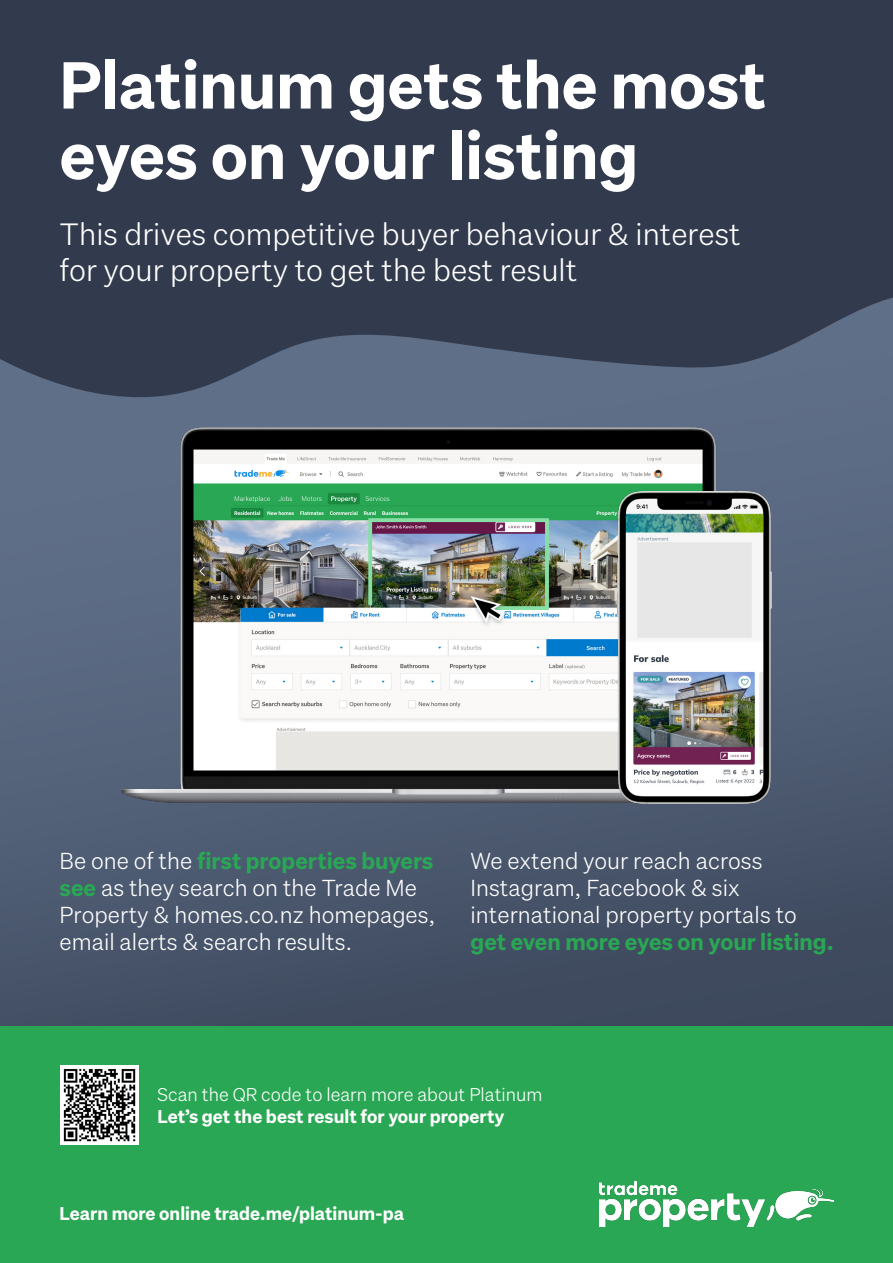
<style>
.page{position:relative;width:893px;height:1263px;background:#fff}
.page>*{position:absolute;margin:0;border:0;box-sizing:border-box;transform-origin:0 0}
.t1{font:700 64.5px/70.5px "Story Sans";color:#fff}
.t2{font:300 30px "Story Sans";color:#fff}
.t3{font:300 22.5px/27px "Story Sans";color:#fff}
.Body{font:700 18px "Story Sans";color:#fff}
.t4{font:300 18px "Story Sans";color:#fff}
.s1{font-weight:700;color:#29a754}
</style>
<div class="page">
<img style="left:0;top:413px;width:893px;height:613px">
<div style="left:0;top:1026px;width:893px;height:237px;background:#29a754"></div>
<svg style="left:0;top:194px;width:893px;height:219px;background:#3d475b"></svg>
<div style="left:0;top:0;width:893px;height:194px;background:#323a4d"></div>
<img style="left:599px;top:1182px;width:234px;height:45px">
<img style="left:122px;top:427px;width:641px;height:375px">
<img style="left:60px;top:1066px;width:79px;height:78px">
<img style="left:617px;top:492px;width:154px;height:312px">
<p class="t1" style="left:60px;top:48px;width:708px">Platinum gets the most eyes on your listing</p>
<p class="t2" style="left:60px;top:216px;width:683px">This drives competitive buyer behaviour &amp; interest</p>
<p class="t2" style="left:60px;top:252px;width:519px">for your property to get the best result</p>
<p class="t3" style="left:60px;top:847px;width:377px">Be one of the <span class="s1">first properties buyers see</span> as they search on the Trade Me Property &amp; homes.co.nz homepages, email alerts &amp; search results.</p>
<p class="t3" style="left:471px;top:847px;width:293px">We extend your reach across</p>
<p class="t3" style="left:471px;top:874px;width:271px">Instagram, Facebook &amp; six</p>
<p class="t3" style="left:471px;top:901px;width:364px">international property portals to <span class="s1">get even more eyes on your listing.</span></p>
<p class="t4" style="left:157px;top:1083px;width:387px">Scan the QR code to learn more about Platinum</p>
<p class="Body" style="left:157px;top:1104px;width:349px">Let’s get the best result for your property</p>
<p class="Body" style="left:60px;top:1202px;width:346px">Learn more online trade.me/platinum-pa</p>
</div>
